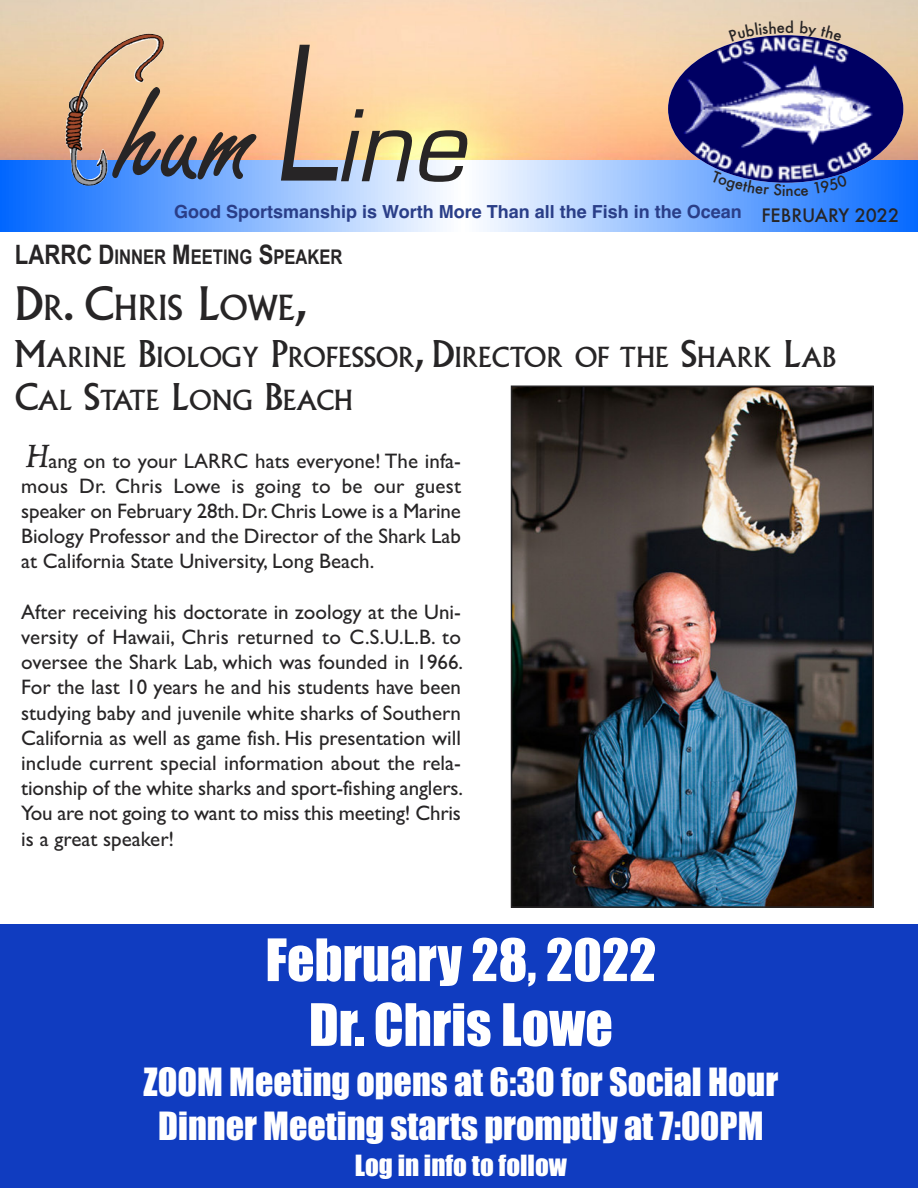
<style>
.page{position:relative;width:918px;height:1188px;background:#fff}
.page>*{position:absolute;margin:0;border:0;box-sizing:border-box;transform-origin:0 0}
.t1{font:144px "Freestyle Script";color:#272526}
.t2{font:54px/64.8px "Impact";color:#fff;text-align:center}
.t3{font:40.8px "Pelican";color:#272526;scale:.87 1}
.t4{font:36px/43.2px "Impact";color:#fff;text-align:center}
.t5{font:33.75px "Albertus";color:#272526}
.t6{font:27px/43.2px "Albertus";color:#272526}
.t7{font:27px "Impact";color:#fff}
.t8{font:21px/25.2px "Gill Sans";color:#272526;text-align:justify}
.t9{font:700 20.25px "Arial Narrow";color:#272526}
.t10{font:700 18px "Helvetica";color:#2a3e88}
.t11{font:500 15px "Futura";color:#272526}
.s1{font-family:"Eurostile";font-style:italic;font-size:181.2px}
.s2{font-family:"Eurostile";font-style:italic;font-size:96px}
.s3{font-family:"Futura";font-weight:500;color:#272526}
.s4{font-size:27px}
.s5{font-size:45px}
.s6{font-size:36px}
</style>
<div class="page">
<img style="left:0;top:0;width:918px;height:160px">
<svg style="left:0;top:160px;width:918px;height:72px;background:#87b7fe"></svg>
<img style="left:65px;top:34px;width:99px;height:152px">
<img style="left:668px;top:35px;width:235px;height:148px;border-radius:50%">
<div style="left:0;top:924px;width:918px;height:264px;background:#103cc0"></div>
<img style="left:514px;top:389px;width:357px;height:516px">
<div style="left:511px;top:386px;width:363px;height:522px;border:2px solid #272526"></div>
<svg style="left:729px;top:21px;width:64px;height:20px"></svg>
<svg style="left:800px;top:21px;width:42px;height:21px"></svg>
<svg style="left:711px;top:170px;width:74px;height:26px;background:#618ce0"></svg>
<svg style="left:794px;top:188px;width:14px;height:8px"></svg>
<svg style="left:814px;top:175px;width:34px;height:19px"></svg>
<h1 class="t1" style="left:114px;top:48px;width:352px">hum<span class="s1">L</span><span class="s2">ine</span></h1>
<p class="t10" style="left:174px;top:202px;width:726px">Good Sportsmanship is Worth More Than all the Fish in the Ocean <span class="s3">FEBRUARY 2022</span></p>
<p class="t11" style="left:786px;top:182px;width:10px">n</p>
<p class="t9" style="left:15px;top:245px;width:329px"><span class="s4">LARRC D</span>INNER <span class="s4">M</span>EETING <span class="s4">S</span>PEAKER</p>
<h3 class="t5" style="left:15px;top:294px;width:293px"><span class="s5">D</span>R<span class="s5">. C</span>HRIS <span class="s5">L</span>OWE<span class="s5">,</span></h3>
<p class="t6" style="left:15px;top:337px;width:822px"><span class="s6">M</span>ARINE <span class="s6">B</span>IOLOGY <span class="s6">P</span>ROFESSOR<span class="s6">, D</span>IRECTOR OF THE <span class="s6">S</span>HARK <span class="s6">L</span>AB<br><span class="s6">C</span>AL <span class="s6">S</span>TATE <span class="s6">L</span>ONG <span class="s6">B</span>EACH</p>
<h3 class="t3" style="left:26px;top:439px;width:27px">H</h3>
<p class="t8" style="left:21px;top:448px;width:441px;text-indent:27px">ang on to your LARRC hats everyone! The infa&shy;mous Dr. Chris Lowe is going to be our guest speaker on February 28th.Dr.Chris Lowe is a Marine Biology Professor and the Director of the Shark Lab at California State University, Long Beach.</p>
<p class="t8" style="left:21px;top:599px;width:443px">After receiving his doctorate in zoology at the Uni&shy;versity of Hawaii, Chris returned to C.S.U.L.B. to oversee the Shark Lab, which was founded in 1966.<br>For the last 10 years he and his students have been studying baby and juvenile white sharks of Southern California as well as game fish. His presentation will include current special information about the rela&shy;tionship of the white sharks and sport-fishing anglers.<br>You are not going to want to miss this meeting! Chris is a great speaker!</p>
<h2 class="t2" style="left:265px;top:930px;width:392px">February 28, 2022<br>Dr. Chris Lowe</h2>
<h3 class="t4" style="left:143px;top:1062px;width:636px">ZOOM Meeting opens at 6:30 for Social Hour<br>Dinner Meeting starts promptly at 7:00PM</h3>
<p class="t7" style="left:355px;top:1151px;width:214px">Log in info to follow</p>
</div>
